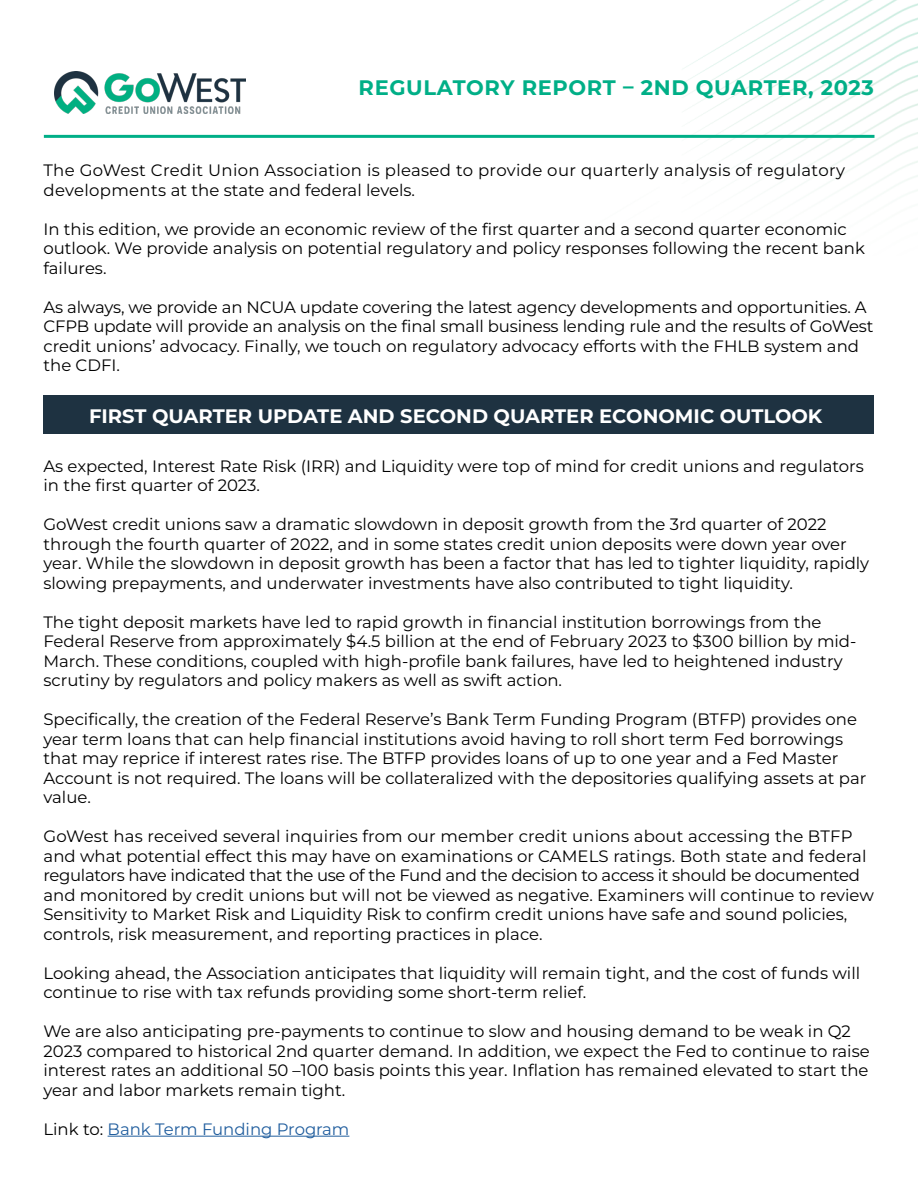
<style>
.page{position:relative;width:918px;height:1188px;background:#fff}
.page>*{position:absolute;margin:0;border:0;box-sizing:border-box;transform-origin:0 0}
.t1{font:700 21px "Montserrat";letter-spacing:.03em;color:#00af87}
.t2{font:700 19.5px "Montserrat";color:#fff}
.t3{font:16.5px/19.5px "Montserrat";color:#000}
.t4{font:16.5px/19.5px "Montserrat";letter-spacing:.02em;color:#000}
.t5{font:16.5px "Montserrat";color:#215e9e}
.s1{color:#000}
</style>
<div class="page">
<img style="left:474px;top:0;width:444px;height:434px">
<img style="left:54px;top:71px;width:191px;height:43px">
<hr style="left:44px;top:135px;width:831px;height:3px;background:#00af87">
<div style="left:44px;top:395px;width:830px;height:38px;background:#1e3241"></div>
<hr style="left:108px;top:1136px;width:241px;height:1px;background:#215e9e">
<p class="t1" style="left:359px;top:73px;width:517px">REGULATORY REPORT – 2ND QUARTER, 2023</p>
<p class="t4" style="left:44px;top:160px;width:803px">The GoWest Credit Union Association is pleased to provide our quarterly analysis of regulatory developments at the state and federal levels.</p>
<p class="t3" style="left:44px;top:219px;width:823px">In this edition, we provide an economic review of the first quarter and a second quarter economic outlook. We provide analysis on potential regulatory and policy responses following the recent bank failures.</p>
<p class="t3" style="left:44px;top:297px;width:831px">As always, we provide an NCUA update covering the latest agency developments and opportunities. A CFPB update will provide an analysis on the final small business lending rule and the results of GoWest credit unions’ advocacy. Finally, we touch on regulatory advocacy efforts with the FHLB system and the CDFI.</p>
<p class="t2" style="left:89px;top:403px;width:735px">FIRST QUARTER UPDATE AND SECOND QUARTER ECONOMIC OUTLOOK</p>
<p class="t3" style="left:44px;top:455px;width:822px">As expected, Interest Rate Risk (IRR) and Liquidity were top of mind for credit unions and regulators in the first quarter of 2023.</p>
<p class="t3" style="left:44px;top:514px;width:827px">GoWest credit unions saw a dramatic slowdown in deposit growth from the 3rd quarter of 2022 through the fourth quarter of 2022, and in some states credit union deposits were down year over year. While the slowdown in deposit growth has been a factor that has led to tighter liquidity, rapidly slowing prepayments, and underwater investments have also contributed to tight liquidity.</p>
<p class="t3" style="left:44px;top:612px;width:814px">The tight deposit markets have led to rapid growth in financial institution borrowings from the Federal Reserve from approximately $4.5 billion at the end of February 2023 to $300 billion by mid-March. These conditions, coupled with high-profile bank failures, have led to heightened industry scrutiny by regulators and policy makers as well as swift action.</p>
<p class="t3" style="left:44px;top:709px;width:824px">Specifically, the creation of the Federal Reserve’s Bank Term Funding Program (BTFP) provides one year term loans that can help financial institutions avoid having to roll short term Fed borrowings that may reprice if interest rates rise. The BTFP provides loans of up to one year and a Fed Master Account is not required. The loans will be collateralized with the depositories qualifying assets at par value.</p>
<p class="t3" style="left:44px;top:826px;width:832px">GoWest has received several inquiries from our member credit unions about accessing the BTFP and what potential effect this may have on examinations or CAMELS ratings. Both state and federal regulators have indicated that the use of the Fund and the decision to access it should be documented and monitored by credit unions but will not be viewed as negative. Examiners will continue to review Sensitivity to Market Risk and Liquidity Risk to confirm credit unions have safe and sound policies, controls, risk measurement, and reporting practices in place.</p>
<p class="t3" style="left:44px;top:963px;width:818px">Looking ahead, the Association anticipates that liquidity will remain tight, and the cost of funds will continue to rise with tax refunds providing some short-term relief.</p>
<p class="t3" style="left:44px;top:1021px;width:828px">We are also anticipating pre-payments to continue to slow and housing demand to be weak in Q2<br>2023 compared to historical 2nd quarter demand. In addition, we expect the Fed to continue to raise interest rates an additional 50 –100 basis points this year. Inflation has remained elevated to start the year and labor markets remain tight.</p>
<p class="t5" style="left:44px;top:1118px;width:307px"><span class="s1">Link to:</span> Bank Term Funding Program</p>
</div>
